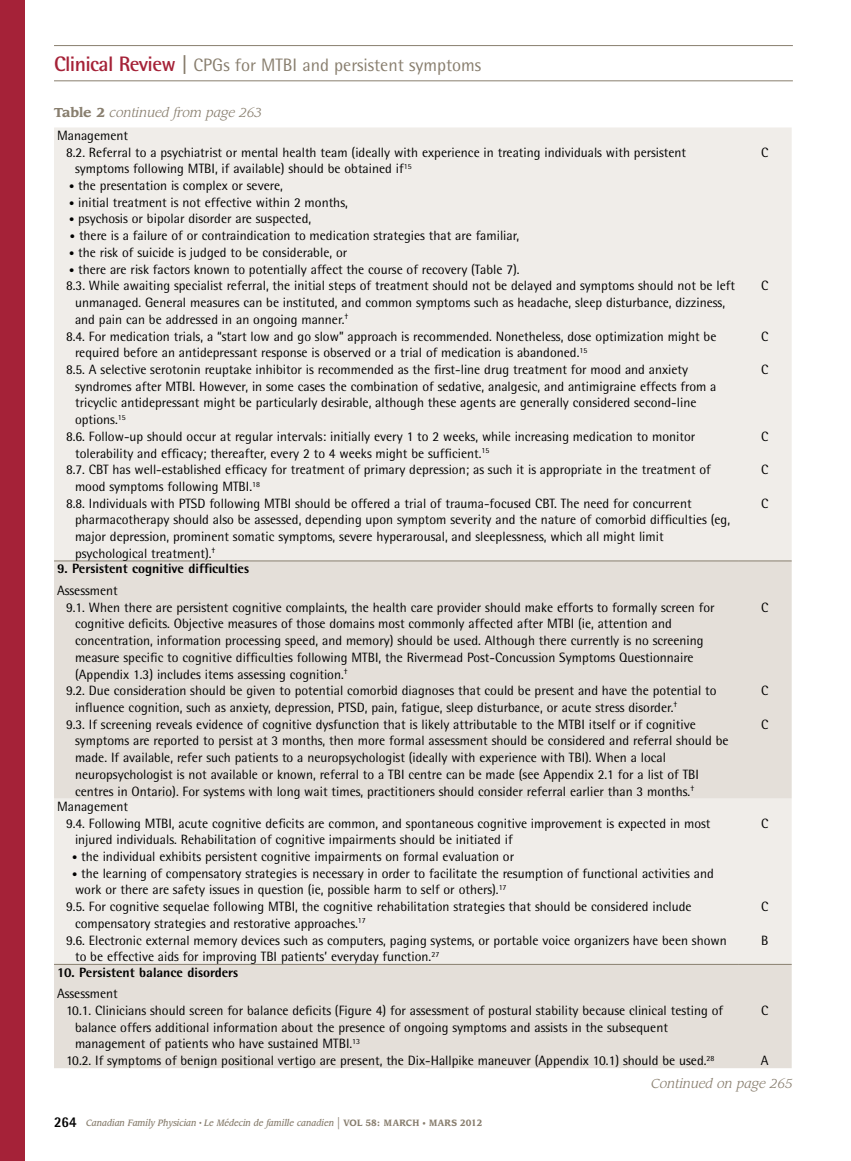
<style>
.page{position:relative;width:851px;height:1161px;background:#fff}
.page>*{position:absolute;margin:0;border:0;box-sizing:border-box;transform-origin:0 0}
.t1{font:18px "Rotis Semi Sans Std";color:#887e6e}
.t2{font:13.5px "Rotis Semi Sans Std";color:#000}
.t3{font:800 13.5px "Rotis Semi Sans Std";color:#000}
.t4{font:italic 12.75px "Leawood Std";color:#887e6e}
.t5{font:italic 500 9px "Leawood Std";color:#887e6e;scale:.9 1}
.s1{font-weight:700;font-size:21px;color:#a52238}
.s2{font-weight:700;font-size:21px}
.s3{font-weight:700;font-style:normal}
.s4{font-size:10.5px}
.s5{font-family:"Rotis Semi Sans Std";font-weight:800;font-style:normal;font-size:15px;color:#000}
.s6{font-weight:400;font-style:normal;font-size:15px}
.s7{font-weight:700;font-style:normal;font-size:7.5px}
</style>
<div class="page">
<div style="left:0;top:0;width:24px;height:1161px;background:#a52238"></div>
<hr style="left:54px;top:45px;width:738px;height:1px;background:#887e6e">
<hr style="left:54px;top:80px;width:738px;height:1px;background:#887e6e">
<div style="left:54px;top:128px;width:737px;height:433px;background:#f0ede9"></div>
<svg style="left:54px;top:562px;width:737px;height:506px;background:#e7e3de"></svg>
<hr style="left:54px;top:561px;width:684px;height:1px;background:#887e6e">
<hr style="left:738px;top:561px;width:53px;height:1px;background:#887e6e">
<hr style="left:54px;top:964px;width:684px;height:1px;background:#887e6e">
<hr style="left:738px;top:964px;width:53px;height:1px;background:#887e6e">
<h1 class="t1" style="left:54px;top:55px;width:429px"><span class="s1">Clinical Review</span> <span class="s2">|</span> CPGs for MTBI and persistent symptoms</h1>
<p class="t4" style="left:54px;top:105px;width:209px"><span class="s3">Table 2</span> continued from page 263</p>
<p class="t2" style="left:57px;top:127px;width:73px">Management</p>
<p class="t2" style="left:66px;top:144px;width:621px">8.2. Referral to a psychiatrist or mental health team (ideally with experience in treating individuals with persistent</p>
<p class="t2" style="left:75px;top:161px;width:338px">symptoms following MTBI, if available) should be obtained if<sup>15</sup></p>
<p class="t2" style="left:69px;top:177px;width:215px"><span class="s4">•</span> the presentation is complex or severe,</p>
<p class="t2" style="left:69px;top:194px;width:280px"><span class="s4">•</span> initial treatment is not effective within 2 months,</p>
<p class="t2" style="left:69px;top:211px;width:244px"><span class="s4">•</span> psychosis or bipolar disorder are suspected,</p>
<p class="t2" style="left:70px;top:228px;width:451px"><span class="s4">•</span> there is a failure of or contraindication to medication strategies that are familiar,</p>
<p class="t2" style="left:69px;top:244px;width:280px"><span class="s4">•</span> the risk of suicide is judged to be considerable, or</p>
<p class="t2" style="left:69px;top:261px;width:452px"><span class="s4">•</span> there are risk factors known to potentially affect the course of recovery (Table 7).</p>
<p class="t2" style="left:66px;top:278px;width:670px">8.3. While awaiting specialist referral, the initial steps of treatment should not be delayed and symptoms should not be left</p>
<p class="t2" style="left:75px;top:295px;width:651px">unmanaged. General measures can be instituted, and common symptoms such as headache, sleep disturbance, dizziness,</p>
<p class="t2" style="left:75px;top:311px;width:275px">and pain can be addressed in an ongoing manner.<sup>†</sup></p>
<p class="t2" style="left:66px;top:328px;width:651px">8.4. For medication trials, a “start low and go slow” approach is recommended. Nonetheless, dose optimization might be</p>
<p class="t2" style="left:75px;top:345px;width:513px">required before an antidepressant response is observed or a trial of medication is abandoned.<sup>15</sup></p>
<p class="t2" style="left:66px;top:361px;width:623px">8.5. A selective serotonin reuptake inhibitor is recommended as the first-line drug treatment for mood and anxiety</p>
<p class="t2" style="left:75px;top:378px;width:643px">syndromes after MTBI. However, in some cases the combination of sedative, analgesic, and antimigraine effects from a</p>
<p class="t2" style="left:75px;top:395px;width:622px">tricyclic antidepressant might be particularly desirable, although these agents are generally considered second-line</p>
<p class="t2" style="left:75px;top:412px;width:52px">options.<sup>15</sup></p>
<p class="t2" style="left:66px;top:428px;width:630px">8.6. Follow-up should occur at regular intervals: initially every 1 to 2 weeks, while increasing medication to monitor</p>
<p class="t2" style="left:75px;top:445px;width:416px">tolerability and efficacy; thereafter, every 2 to 4 weeks might be sufficient.<sup>15</sup></p>
<p class="t2" style="left:66px;top:462px;width:646px">8.7. CBT has well-established efficacy for treatment of primary depression; as such it is appropriate in the treatment of</p>
<p class="t2" style="left:75px;top:479px;width:186px">mood symptoms following MTBI.<sup>18</sup></p>
<p class="t2" style="left:66px;top:495px;width:627px">8.8. Individuals with PTSD following MTBI should be offered a trial of trauma-focused CBT. The need for concurrent</p>
<p class="t2" style="left:75px;top:512px;width:656px">pharmacotherapy should also be assessed, depending upon symptom severity and the nature of comorbid difficulties (eg,</p>
<p class="t2" style="left:75px;top:529px;width:590px">major depression, prominent somatic symptoms, severe hyperarousal, and sleeplessness, which all might limit</p>
<p class="t2" style="left:75px;top:545px;width:142px">psychological treatment).<sup>†</sup></p>
<p class="t3" style="left:57px;top:560px;width:194px">9. Persistent cognitive difficulties</p>
<p class="t2" style="left:57px;top:582px;width:62px">Assessment</p>
<p class="t2" style="left:66px;top:599px;width:650px">9.1. When there are persistent cognitive complaints, the health care provider should make efforts to formally screen for</p>
<p class="t2" style="left:75px;top:616px;width:598px">cognitive deficits. Objective measures of those domains most commonly affected after MTBI (ie, attention and</p>
<p class="t2" style="left:75px;top:633px;width:630px">concentration, information processing speed, and memory) should be used. Although there currently is no screening</p>
<p class="t2" style="left:75px;top:649px;width:620px">measure specific to cognitive difficulties following MTBI, the Rivermead Post-Concussion Symptoms Questionnaire</p>
<p class="t2" style="left:75px;top:666px;width:274px">(Appendix 1.3) includes items assessing cognition.<sup>†</sup></p>
<p class="t2" style="left:66px;top:683px;width:652px">9.2. Due consideration should be given to potential comorbid diagnoses that could be present and have the potential to</p>
<p class="t2" style="left:75px;top:699px;width:604px">influence cognition, such as anxiety, depression, PTSD, pain, fatigue, sleep disturbance, or acute stress disorder.<sup>†</sup></p>
<p class="t2" style="left:66px;top:716px;width:631px">9.3. If screening reveals evidence of cognitive dysfunction that is likely attributable to the MTBI itself or if cognitive</p>
<p class="t2" style="left:75px;top:733px;width:655px">symptoms are reported to persist at 3 months, then more formal assessment should be considered and referral should be</p>
<p class="t2" style="left:75px;top:750px;width:592px">made. If available, refer such patients to a neuropsychologist (ideally with experience with TBI). When a local</p>
<p class="t2" style="left:75px;top:766px;width:625px">neuropsychologist is not available or known, referral to a TBI centre can be made (see Appendix 2.1 for a list of TBI</p>
<p class="t2" style="left:75px;top:783px;width:620px">centres in Ontario). For systems with long wait times, practitioners should consider referral earlier than 3 months.<sup>†</sup></p>
<p class="t2" style="left:57px;top:798px;width:73px">Management</p>
<p class="t2" style="left:66px;top:815px;width:646px">9.4. Following MTBI, acute cognitive deficits are common, and spontaneous cognitive improvement is expected in most</p>
<p class="t2" style="left:75px;top:832px;width:439px">injured individuals. Rehabilitation of cognitive impairments should be initiated if</p>
<p class="t2" style="left:72px;top:849px;width:443px"><span class="s4">•</span> the individual exhibits persistent cognitive impairments on formal evaluation or</p>
<p class="t2" style="left:72px;top:865px;width:643px"><span class="s4">•</span> the learning of compensatory strategies is necessary in order to facilitate the resumption of functional activities and</p>
<p class="t2" style="left:75px;top:882px;width:433px">work or there are safety issues in question (ie, possible harm to self or others).<sup>17</sup></p>
<p class="t2" style="left:66px;top:899px;width:627px">9.5. For cognitive sequelae following MTBI, the cognitive rehabilitation strategies that should be considered include</p>
<p class="t2" style="left:75px;top:915px;width:292px">compensatory strategies and restorative approaches.<sup>17</sup></p>
<p class="t2" style="left:66px;top:932px;width:662px">9.6. Electronic external memory devices such as computers, paging systems, or portable voice organizers have been shown</p>
<p class="t2" style="left:75px;top:949px;width:366px">to be effective aids for improving TBI patients’ everyday function.<sup>27</sup></p>
<p class="t3" style="left:57px;top:964px;width:183px">10. Persistent balance disorders</p>
<p class="t2" style="left:57px;top:986px;width:62px">Assessment</p>
<p class="t2" style="left:66px;top:1003px;width:658px">10.1. Clinicians should screen for balance deficits (Figure 4) for assessment of postural stability because clinical testing of</p>
<p class="t2" style="left:75px;top:1019px;width:594px">balance offers additional information about the presence of ongoing symptoms and assists in the subsequent</p>
<p class="t2" style="left:75px;top:1036px;width:286px">management of patients who have sustained MTBI.<sup>13</sup></p>
<p class="t2" style="left:66px;top:1053px;width:650px">10.2. If symptoms of benign positional vertigo are present, the Dix-Hallpike maneuver (Appendix 10.1) should be used.<sup>28</sup></p>
<p class="t2" style="left:761px;top:144px;width:9px">C</p>
<p class="t2" style="left:761px;top:278px;width:9px">C</p>
<p class="t2" style="left:761px;top:328px;width:9px">C</p>
<p class="t2" style="left:761px;top:361px;width:9px">C</p>
<p class="t2" style="left:761px;top:428px;width:9px">C</p>
<p class="t2" style="left:761px;top:462px;width:9px">C</p>
<p class="t2" style="left:761px;top:495px;width:9px">C</p>
<p class="t2" style="left:761px;top:599px;width:9px">C</p>
<p class="t2" style="left:761px;top:683px;width:9px">C</p>
<p class="t2" style="left:761px;top:716px;width:9px">C</p>
<p class="t2" style="left:761px;top:815px;width:9px">C</p>
<p class="t2" style="left:761px;top:899px;width:9px">C</p>
<p class="t2" style="left:761px;top:932px;width:9px">B</p>
<p class="t2" style="left:761px;top:1003px;width:9px">C</p>
<p class="t2" style="left:761px;top:1053px;width:9px">A</p>
<p class="t5" style="left:54px;top:1118px;width:477px"><span class="s5">264</span> Canadian Family Physician <sup>•</sup> Le Médecin de famille canadien <span class="s6">|</span> <span class="s3">Vol 58: MARCH</span> <span class="s7">•</span> <span class="s3">MARS 2012</span></p>
<p class="t4" style="left:651px;top:1076px;width:143px">Continued on page 265</p>
</div>
